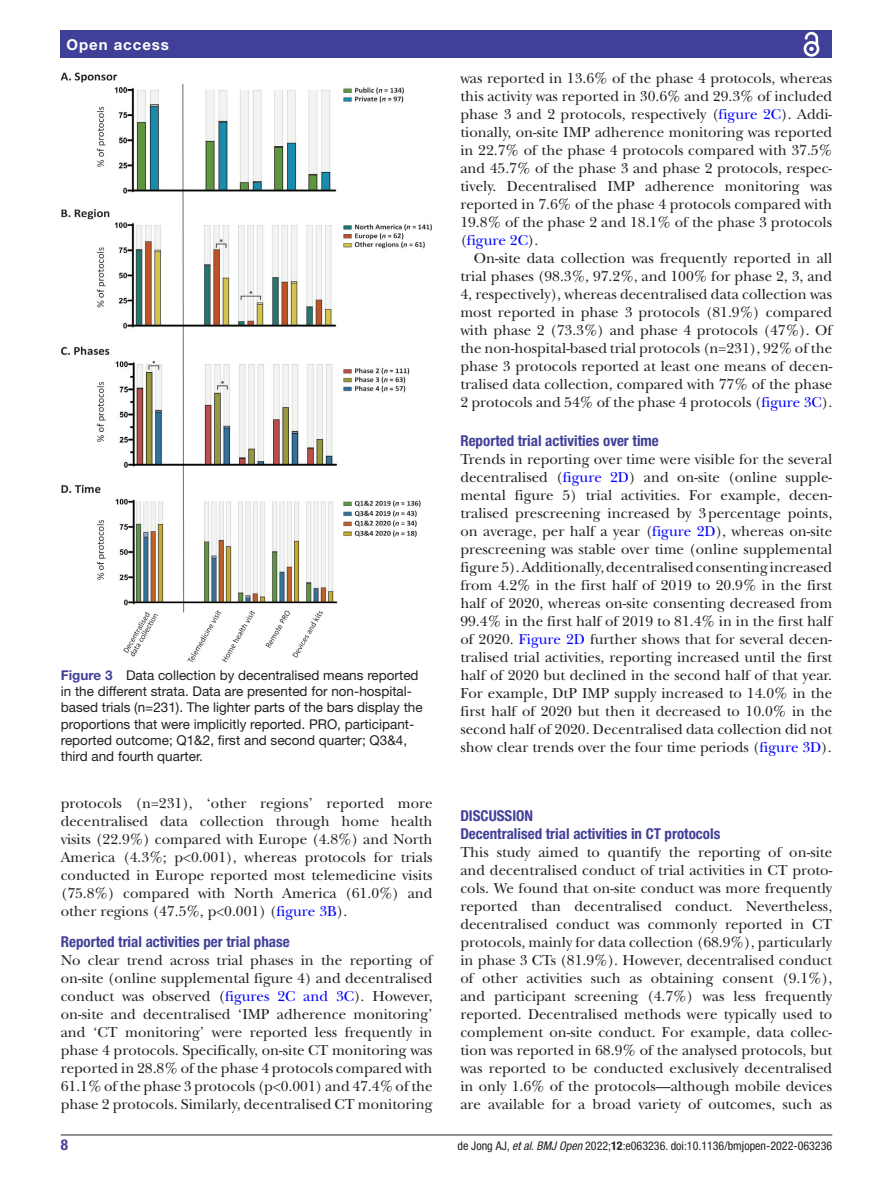
<style>
.page{position:relative;width:893px;height:1191px;background:#fff}
.page>*{position:absolute;margin:0;border:0;box-sizing:border-box;transform-origin:0 0}
.t1{font:15px/18px "New Baskerville";color:#231f20;text-align:justify}
.t2{font:700 condensed 15px/18px "Helvetica Neue LT Std";color:#414099}
.t3{font:700 15px "Helvetica Neue LT Std";letter-spacing:.065em;color:#fff}
.t4{font:13.5px/16.2px "Helvetica Neue LT Std";color:#231f20}
.t5{font:condensed 12px "Helvetica Neue LT Std";color:#231f20}
.s1{font-weight:700;color:#414099}
.s2{color:#00f}
.s3{font-style:italic}
.s4{font-weight:700}
</style>
<div class="page">
<hr style="left:61px;top:1134px;width:771px;height:1px;background:#231f20">
<div style="left:61px;top:31px;width:771px;height:27px;background:#414099"></div>
<svg style="left:803px;top:31px;width:17px;height:26px"></svg>
<img style="left:61px;top:73px;width:371px;height:589px">
<p class="t3" style="left:66px;top:35px;width:104px">Open access</p>
<p class="t4" style="left:61px;top:667px;width:363px"><span class="s1">Figure 3</span> Data collection by decentralised means reported in the different strata. Data are presented for non-hospital&shy;based trials (n=231). The lighter parts of the bars display the proportions that were implicitly reported. PRO, participant&shy;reported outcome; Q1&amp;2, first and second quarter; Q3&amp;4, third and fourth quarter.</p>
<p class="t1" style="left:61px;top:794px;width:373px">protocols (n=231), ‘other regions’ reported more decentralised data collection through home health visits (22.9%) compared with Europe (4.8%) and North America (4.3%; p&lt;0.001), whereas protocols for trials conducted in Europe reported most telemedicine visits (75.8%) compared with North America (61.0%) and other regions (47.5%, p&lt;0.001) (<span class="s2">figure 3B</span>).</p>
<p class="t2" style="left:61px;top:932px;width:230px">Reported trial activities per trial phase</p>
<p class="t1" style="left:61px;top:951px;width:373px">No clear trend across trial phases in the reporting of on-site (online supplemental figure 4) and decentralised conduct was observed (<span class="s2">figures 2C and 3C</span>). However, on-site and decentralised ‘IMP adherence monitoring’ and ‘CT monitoring’ were reported less frequently in phase 4 protocols. Specifically, on-site CT monitoring was reported in 28.8% of the phase 4 protocols compared with 61.1% of the phase 3 protocols (p&lt;0.001) and 47.4% of the phase 2 protocols. Similarly, decentralised CT monitoring</p>
<p class="t1" style="left:460px;top:69px;width:373px">was reported in 13.6% of the phase 4 protocols, whereas this activity was reported in 30.6% and 29.3% of included phase 3 and 2 protocols, respectively (<span class="s2">figure 2C</span>). Addi&shy;tionally, on-site IMP adherence monitoring was reported in 22.7% of the phase 4 protocols compared with 37.5% and 45.7% of the phase 3 and phase 2 protocols, respec&shy;tively. Decentralised IMP adherence monitoring was reported in 7.6% of the phase 4 protocols compared with 19.8% of the phase 2 and 18.1% of the phase 3 protocols (<span class="s2">figure 2C</span>).</p>
<p class="t1" style="left:460px;top:249px;width:373px;text-indent:13px">On-site data collection was frequently reported in all trial phases (98.3%, 97.2%, and 100% for phase 2, 3, and 4, respectively), whereas decentralised data collection was most reported in phase 3 protocols (81.9%) compared with phase 2 (73.3%) and phase 4 protocols (47%). Of the non-hospital-based trial protocols (n=231), 92% of the phase 3 protocols reported at least one means of decen&shy;tralised data collection, compared with 77% of the phase 2 protocols and 54% of the phase 4 protocols (<span class="s2">figure 3C</span>).</p>
<p class="t2" style="left:460px;top:432px;width:200px">Reported trial activities over time</p>
<p class="t1" style="left:460px;top:450px;width:373px">Trends in reporting over time were visible for the several decentralised (<span class="s2">figure 2D</span>) and on-site (online supple&shy;mental figure 5) trial activities. For example, decen&shy;tralised prescreening increased by 3percentage points, on average, per half a year (<span class="s2">figure 2D</span>), whereas on-site prescreening was stable over time (online supplemental figure 5). Additionally, decentralised consenting increased from 4.2% in the first half of 2019 to 20.9% in the first half of 2020, whereas on-site consenting decreased from 99.4% in the first half of 2019 to 81.4% in in the first half of 2020. <span class="s2">Figure 2D</span> further shows that for several decen&shy;tralised trial activities, reporting increased until the first half of 2020 but declined in the second half of that year.<br>For example, DtP IMP supply increased to 14.0% in the first half of 2020 but then it decreased to 10.0% in the second half of 2020. Decentralised data collection did not show clear trends over the four time periods (<span class="s2">figure 3D</span>).</p>
<p class="t2" style="left:460px;top:806px;width:261px">DISCUSSION<br>Decentralised trial activities in CT protocols</p>
<p class="t1" style="left:460px;top:843px;width:373px">This study aimed to quantify the reporting of on-site and decentralised conduct of trial activities in CT proto&shy;cols. We found that on-site conduct was more frequently reported than decentralised conduct. Nevertheless, decentralised conduct was commonly reported in CT protocols, mainly for data collection (68.9%), particularly in phase 3 CTs (81.9%). However, decentralised conduct of other activities such as obtaining consent (9.1%), and participant screening (4.7%) was less frequently reported. Decentralised methods were typically used to complement on-site conduct. For example, data collec&shy;tion was reported in 68.9% of the analysed protocols, but was reported to be conducted exclusively decentralised in only 1.6% of the protocols—although mobile devices are available for a broad variety of outcomes, such as</p>
<p class="t2" style="left:61px;top:1135px;width:9px">8</p>
<p class="t5" style="left:457px;top:1138px;width:376px">de Jong AJ, <span class="s3">et al</span>. <span class="s3">BMJ Open</span> 2022;<span class="s4">12</span>:e063236. doi:10.1136/bmjopen-2022-063236</p>
</div>
